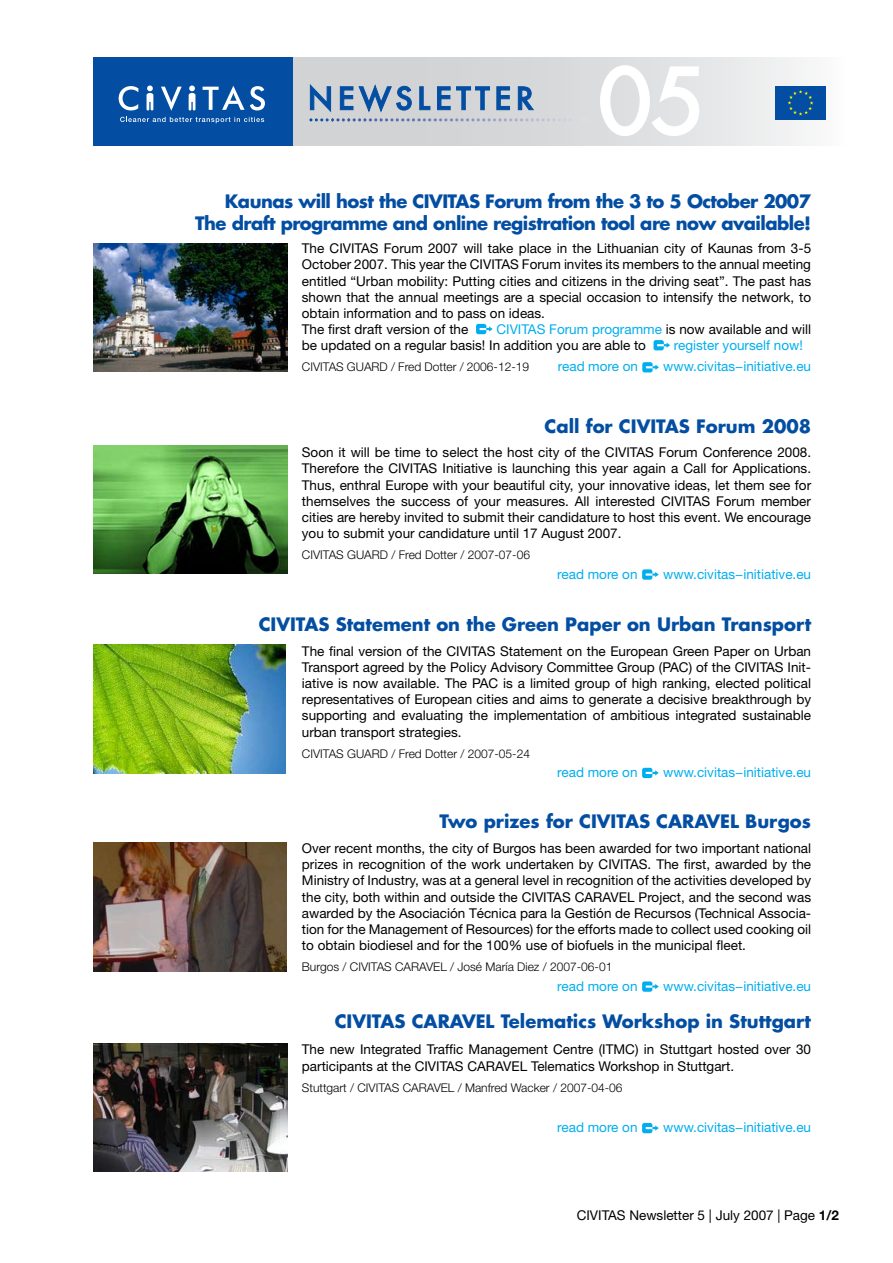
<style>
.page{position:relative;width:893px;height:1263px;background:#fff}
.page>*{position:absolute;margin:0;border:0;box-sizing:border-box;transform-origin:0 0}
.t1{font:87px "Futura";color:#fff}
.t2{font:700 18px "Futura";color:#034ea2}
.t3{font:700 18px/21.6px "Futura";letter-spacing:-.03em;color:#034ea2;text-align:right}
.t4{font:13.5px/16.2px "Helvetica Neue";color:#000;text-align:justify}
.t5{font:13.5px "Helvetica Neue";color:#00aeef}
.t6{font:300 12px "Helvetica Neue";color:#000}
.s1{color:#00aeef}
.s2{font-weight:700}
</style>
<div class="page">
<div style="left:293px;top:57px;width:551px;height:89px;background:linear-gradient(to right,#c7c9cc,#f2f2f3)"></div>
<div style="left:93px;top:57px;width:200px;height:89px;background:#034ea2"></div>
<div style="left:775px;top:86px;width:51px;height:34px;background:#034ea2"></div>
<svg style="left:788px;top:90px;width:25px;height:26px"></svg>
<svg style="left:119px;top:57px;width:212px;height:66px"></svg>
<svg style="left:340px;top:86px;width:13px;height:24px"></svg>
<svg style="left:359px;top:85px;width:53px;height:27px"></svg>
<svg style="left:419px;top:86px;width:11px;height:24px"></svg>
<svg style="left:437px;top:86px;width:13px;height:24px"></svg>
<svg style="left:456px;top:86px;width:34px;height:24px"></svg>
<svg style="left:497px;top:86px;width:13px;height:24px"></svg>
<svg style="left:518px;top:86px;width:16px;height:24px"></svg>
<svg style="left:455px;top:118px;width:133px;height:3px"></svg>
<svg style="left:642px;top:981px;width:17px;height:11px"></svg>
<svg style="left:642px;top:569px;width:17px;height:11px"></svg>
<svg style="left:476px;top:324px;width:17px;height:10px"></svg>
<svg style="left:653px;top:340px;width:17px;height:10px"></svg>
<svg style="left:642px;top:362px;width:17px;height:10px"></svg>
<svg style="left:642px;top:1123px;width:17px;height:10px"></svg>
<img style="left:94px;top:842px;width:192px;height:130px">
<img style="left:94px;top:446px;width:193px;height:128px">
<img style="left:94px;top:243px;width:193px;height:128px">
<img style="left:94px;top:1043px;width:193px;height:128px">
<svg style="left:598px;top:64px;width:103px;height:74px"></svg>
<svg style="left:642px;top:768px;width:17px;height:10px"></svg>
<img style="left:94px;top:645px;width:192px;height:128px">
<h1 class="t1" style="left:598px;top:42px;width:109px">05</h1>
<h2 class="t3" style="left:195px;top:190px;width:617px">Kaunas will host the CIVITAS Forum from the 3 to 5 October 2007<br>The draft programme and online registration tool are now available!</h2>
<p class="t4" style="left:302px;top:240px;width:511px;text-align:left">The CIVITAS Forum 2007 will take place in the Lithuanian city of Kaunas from 3-5<br>October 2007. This year the CIVITAS Forum invites its members to the annual meeting entitled “Urban mobility: Putting cities and citizens in the driving seat”. The past has shown that the annual meetings are a special occasion to intensify the network, to obtain information and to pass on ideas.<br>The first draft version of the</p>
<p class="t4" style="left:302px;top:321px;width:511px;text-indent:195px"><span class="s1">CIVITAS Forum programme</span> is now available and will be updated on a regular basis! In addition you are able to</p>
<p class="t5" style="left:674px;top:338px;width:130px">register yourself now!</p>
<p class="t6" style="left:302px;top:360px;width:229px">CIVITAS GUARD / Fred Dotter / 2006-12-19</p>
<p class="t5" style="left:558px;top:359px;width:81px">read more on</p>
<p class="t5" style="left:663px;top:359px;width:149px">www.civitas−initiative.eu</p>
<h2 class="t2" style="left:545px;top:413px;width:268px">Call for CIVITAS Forum 2008</h2>
<p class="t4" style="left:302px;top:444px;width:511px">Soon it will be time to select the host city of the CIVITAS Forum Conference 2008.<br>Therefore the CIVITAS Initiative is launching this year again a Call for Applications.<br>Thus, enthral Europe with your beautiful city, your innovative ideas, let them see for themselves the success of your measures. All interested CIVITAS Forum member cities are hereby invited to submit their candidature to host this event. We encourage you to submit your candidature until 17 August 2007.</p>
<p class="t6" style="left:302px;top:547px;width:230px">CIVITAS GUARD / Fred Dotter / 2007-07-06</p>
<p class="t5" style="left:557px;top:566px;width:82px">read more on</p>
<p class="t5" style="left:663px;top:566px;width:149px">www.civitas−initiative.eu</p>
<h2 class="t2" style="left:259px;top:611px;width:554px">CIVITAS Statement on the Green Paper on Urban Transport</h2>
<p class="t4" style="left:302px;top:642px;width:511px">The final version of the CIVITAS Statement on the European Green Paper on Urban Transport agreed by the Policy Advisory Committee Group (PAC) of the CIVITAS Init&shy;iative is now available. The PAC is a limited group of high ranking, elected political representatives of European cities and aims to generate a decisive breakthrough by supporting and evaluating the implementation of ambitious integrated sustainable urban transport strategies.</p>
<p class="t6" style="left:302px;top:746px;width:230px">CIVITAS GUARD / Fred Dotter / 2007-05-24</p>
<p class="t5" style="left:557px;top:764px;width:82px">read more on</p>
<p class="t5" style="left:663px;top:764px;width:149px">www.civitas−initiative.eu</p>
<h2 class="t2" style="left:439px;top:809px;width:373px">Two prizes for CIVITAS CARAVEL Burgos</h2>
<p class="t4" style="left:302px;top:840px;width:511px">Over recent months, the city of Burgos has been awarded for two important national prizes in recognition of the work undertaken by CIVITAS. The first, awarded by the Ministry of Industry, was at a general level in recognition of the activities developed by the city, both within and outside the CIVITAS CARAVEL Project, and the second was awarded by the Asociación Técnica para la Gestión de Recursos (Technical Associa&shy;tion for the Management of Resources) for the efforts made to collect used cooking oil to obtain biodiesel and for the 100% use of biofuels in the municipal fleet.</p>
<p class="t6" style="left:302px;top:959px;width:312px">Burgos / CIVITAS CARAVEL / José María Diez / 2007-06-01</p>
<p class="t5" style="left:557px;top:978px;width:82px">read more on</p>
<p class="t5" style="left:663px;top:978px;width:149px">www.civitas−initiative.eu</p>
<h2 class="t2" style="left:335px;top:1009px;width:478px">CIVITAS CARAVEL Telematics Workshop in Stuttgart</h2>
<p class="t4" style="left:302px;top:1041px;width:511px">The new Integrated Traffic Management Centre (ITMC) in Stuttgart hosted over 30 participants at the CIVITAS CARAVEL Telematics Workshop in Stuttgart.</p>
<p class="t6" style="left:302px;top:1080px;width:322px">Stuttgart / CIVITAS CARAVEL / Manfred Wacker / 2007-04-06</p>
<p class="t5" style="left:557px;top:1119px;width:82px">read more on</p>
<p class="t5" style="left:663px;top:1119px;width:149px">www.civitas−initiative.eu</p>
<p class="t4" style="left:577px;top:1206px;width:264px">CIVITAS Newsletter 5 | July 2007 | Page <span class="s2">1/2</span></p>
</div>
